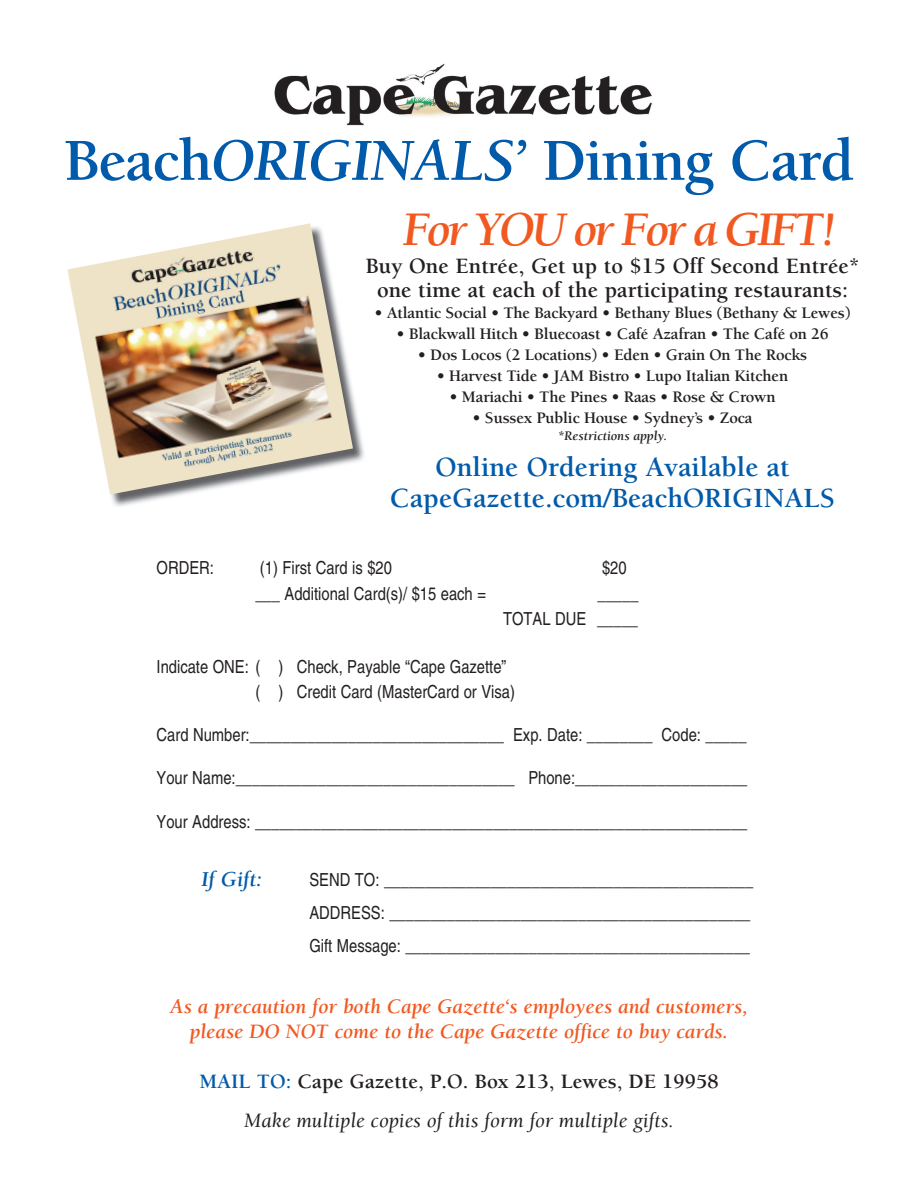
<style>
.page{position:relative;width:918px;height:1188px;background:#fff}
.page>*{position:absolute;margin:0;border:0;box-sizing:border-box;transform-origin:0 0}
.t1{font:700 61.2px "Berkeley";letter-spacing:-.02em;color:#015aaa}
.t2{font:italic 700 49.5px "Berkeley";letter-spacing:-.07em;color:#f15921}
.t3{font:700 28.5px/31.5px "Berkeley";color:#015aaa;text-align:center}
.t4{font:700 22.5px/24px "Berkeley";color:#231f20;text-align:center}
.t5{font:italic 700 21.75px "Berkeley";color:#015aaa}
.t6{font:italic 700 21px/25.2px "Berkeley";color:#f15921;text-align:center}
.t7{font:italic 21px/38.7px "Berkeley";color:#231f20;text-align:center}
.t8{font:condensed 18px/25.5px "Helvetica";color:#231f20}
.t9{font:700 16.5px "Berkeley";letter-spacing:-.01em;color:#231f20}
.t10{font:italic 700 13.5px "Berkeley";color:#231f20}
.s1{font-style:italic}
.s2{font-weight:700;font-style:normal;color:#015aaa}
.s3{font-weight:700;font-style:normal}
</style>
<div class="page">
<img style="left:274px;top:63px;width:378px;height:63px">
<img style="left:111px;top:395px;width:253px;height:111px">
<img style="left:68px;top:223px;width:285px;height:272px">
<h1 class="t1" style="left:63px;top:128px;width:793px">Beach<span class="s1">ORIGINALS’</span> Dining Card</h1>
<h2 class="t2" style="left:403px;top:203px;width:436px">For YOU or For a GIFT!</h2>
<p class="t4" style="left:366px;top:255px;width:496px">Buy One Entrée, Get up to $15 Off Second Entrée* one time at each of the participating restaurants:</p>
<p class="t9" style="left:374px;top:304px;width:478px">• Atlantic Social • The Backyard • Bethany Blues (Bethany &amp; Lewes)</p>
<p class="t9" style="left:397px;top:325px;width:434px">• Blackwall Hitch • Bluecoast • Café Azafran • The Café on 26</p>
<p class="t9" style="left:418px;top:346px;width:391px">• Dos Locos (2 Locations) • Eden • Grain On The Rocks</p>
<p class="t9" style="left:437px;top:367px;width:353px">• Harvest Tide • JAM Bistro • Lupo Italian Kitchen</p>
<p class="t9" style="left:450px;top:388px;width:327px">• Mariachi • The Pines • Raas • Rose &amp; Crown</p>
<p class="t9" style="left:473px;top:409px;width:281px">• Sussex Public House • Sydney’s • Zoca</p>
<p class="t10" style="left:558px;top:428px;width:111px">*Restrictions apply.</p>
<h3 class="t3" style="left:390px;top:452px;width:447px">Online Ordering Available at<br>CapeGazette.com/BeachORIGINALS</h3>
<p class="t8" style="left:157px;top:555px;width:59px">ORDER:</p>
<p class="t8" style="left:260px;top:555px;width:134px">(1) First Card is $20</p>
<p class="t8" style="left:602px;top:555px;width:26px">$20</p>
<p class="t8" style="left:255px;top:581px;width:232px">___ Additional Card(s)/ $15 each =</p>
<p class="t8" style="left:503px;top:581px;width:137px;text-align:right">_____<br>TOTAL DUE _____</p>
<p class="t8" style="left:255px;top:653px;width:261px;text-indent:-99px">Indicate ONE: ( ) Check, Payable “Cape Gazette” ( ) Credit Card (MasterCard or Visa)</p>
<p class="t8" style="left:157px;top:722px;width:591px">Card Number:_______________________________ Exp. Date: ________ Code: _____</p>
<p class="t8" style="left:157px;top:765px;width:592px">Your Name:__________________________________ Phone:_____________________</p>
<p class="t8" style="left:157px;top:809px;width:592px">Your Address: ____________________________________________________________</p>
<p class="t5" style="left:201px;top:868px;width:62px">If Gift:</p>
<p class="t8" style="left:309px;top:863px;width:445px;line-height:33px">SEND TO: _____________________________________________<br>ADDRESS: ____________________________________________<br>Gift Message: __________________________________________</p>
<p class="t6" style="left:170px;top:994px;width:579px">As a precaution for both Cape Gazette‘s employees and customers, please DO NOT come to the Cape Gazette office to buy cards.</p>
<p class="t7" style="left:199px;top:1063px;width:521px"><span class="s2">MAIL TO:</span> <span class="s3">Cape Gazette, P.O. Box 213, Lewes, DE 19958<br></span>Make multiple copies of this form for multiple gifts.</p>
</div>
